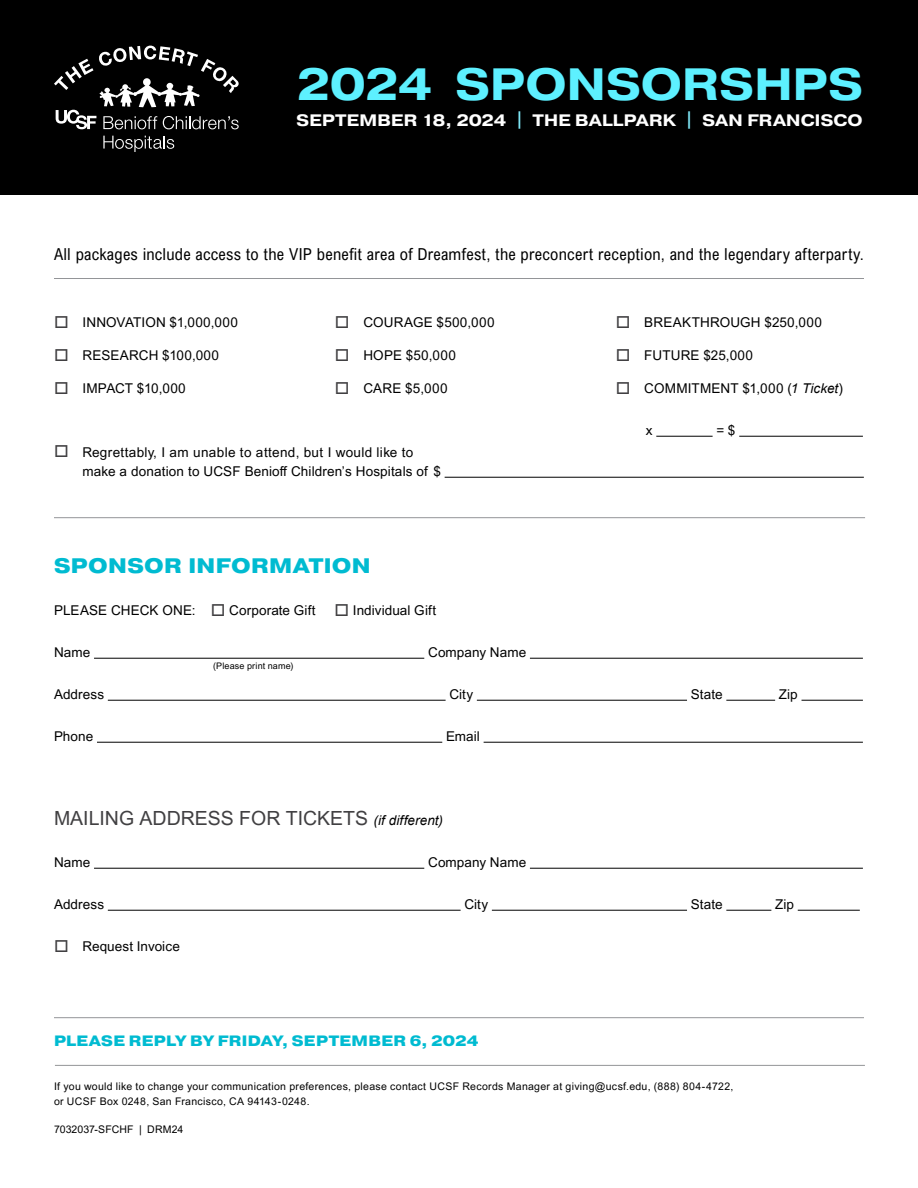
<style>
.page{position:relative;width:918px;height:1188px;background:#fff}
.page>*{position:absolute;margin:0;border:0;box-sizing:border-box;transform-origin:0 0}
.t1{font:700 45px "Pragmatica Extended";letter-spacing:.005em;color:#5df0ff}
.t2{font:800 21px "Pragmatica Ext";letter-spacing:.015em;color:#00bbd1}
.t3{font:19.5px "Arial MT Pro";color:#414042}
.t4{font:condensed 16.5px "Arial MT Pro";letter-spacing:.015em;color:#000}
.t5{font:700 16.5px "Pragmatica Extended";letter-spacing:.01em;color:#fff}
.t6{font:800 15px "Pragmatica Ext";letter-spacing:.015em;color:#00bbd1}
.t7{font:13.5px/19.5px "Arial MT Pro";letter-spacing:.01em;color:#000}
.t8{font:10.5px/14.2px "Arial MT Pro";letter-spacing:.03em;color:#000}
.t9{font:10.5px "Arial MT Pro";letter-spacing:.01em;color:#000}
.t10{font:9px "Arial MT Pro";letter-spacing:.02em;color:#000}
.s1{font-family:"Pragmatica Ext";font-weight:900;color:#84f0ff}
.s2{color:#414042}
.s3{font-family:"Arial";font-style:italic}
.s4{font-family:"Arial";font-style:italic;font-size:13.5px;color:#000}
</style>
<div class="page">
<hr style="left:54px;top:1017px;width:810px;height:1px;background:#939598">
<hr style="left:656px;top:436px;width:57px;height:1px;background:#000">
<hr style="left:739px;top:436px;width:124px;height:1px;background:#000">
<hr style="left:445px;top:477px;width:419px;height:1px;background:#000">
<hr style="left:54px;top:517px;width:811px;height:1px;background:#939598">
<hr style="left:94px;top:658px;width:330px;height:1px;background:#000">
<hr style="left:530px;top:658px;width:333px;height:1px;background:#000">
<hr style="left:108px;top:700px;width:338px;height:1px;background:#000">
<hr style="left:477px;top:700px;width:210px;height:1px;background:#000">
<hr style="left:726px;top:700px;width:49px;height:1px;background:#000">
<hr style="left:802px;top:700px;width:61px;height:1px;background:#000">
<hr style="left:97px;top:742px;width:345px;height:1px;background:#000">
<hr style="left:484px;top:742px;width:379px;height:1px;background:#000">
<hr style="left:94px;top:868px;width:330px;height:1px;background:#000">
<hr style="left:530px;top:868px;width:333px;height:1px;background:#000">
<hr style="left:108px;top:910px;width:353px;height:1px;background:#000">
<hr style="left:492px;top:910px;width:195px;height:1px;background:#000">
<hr style="left:726px;top:910px;width:45px;height:1px;background:#000">
<hr style="left:798px;top:910px;width:62px;height:1px;background:#000">
<div style="left:0;top:0;width:918px;height:194px;background:#000"></div>
<svg style="left:103px;top:136px;width:71px;height:16px"></svg>
<svg style="left:54px;top:46px;width:185px;height:83px"></svg>
<hr style="left:55px;top:1065px;width:810px;height:1px;background:#939598">
<hr style="left:54px;top:278px;width:810px;height:1px;background:#939598">
<h1 class="t1" style="left:297px;top:55px;width:568px">2024 SPONSORSHPS</h1>
<p class="t5" style="left:297px;top:110px;width:568px">SEPTEMBER 18, 2024 <span class="s1">|</span> THE BALLPARK <span class="s1">|</span> SAN FRANCISCO</p>
<p class="t4" style="left:54px;top:244px;width:812px">All packages include access to the VIP benefit area of Dreamfest, the preconcert reception, and the legendary afterparty.</p>
<p class="t7" style="left:54px;top:313px;width:185px"><span class="s2">□</span> INNOVATION $1,000,000</p>
<p class="t7" style="left:54px;top:346px;width:167px"><span class="s2">□</span> RESEARCH $100,000</p>
<p class="t7" style="left:54px;top:379px;width:133px"><span class="s2">□</span> IMPACT $10,000</p>
<p class="t7" style="left:335px;top:313px;width:161px"><span class="s2">□</span> COURAGE $500,000</p>
<p class="t7" style="left:335px;top:346px;width:122px"><span class="s2">□</span> HOPE $50,000</p>
<p class="t7" style="left:335px;top:379px;width:114px"><span class="s2">□</span> CARE $5,000</p>
<p class="t7" style="left:83px;top:443px;width:360px;text-indent:-29px"><span class="s2">□</span> Regrettably, I am unable to attend, but I would like to make a donation to UCSF Benioff Children’s Hospitals of $</p>
<p class="t7" style="left:616px;top:313px;width:208px"><span class="s2">□</span> BREAKTHROUGH $250,000</p>
<p class="t7" style="left:616px;top:346px;width:139px"><span class="s2">□</span> FUTURE $25,000</p>
<p class="t7" style="left:616px;top:379px;width:229px"><span class="s2">□</span> COMMITMENT $1,000 (<span class="s3">1 Ticket</span>)</p>
<p class="t7" style="left:646px;top:421px;width:8px">x</p>
<p class="t7" style="left:716px;top:421px;width:21px">= $</p>
<h2 class="t2" style="left:54px;top:552px;width:318px">SPONSOR INFORMATION</h2>
<p class="t7" style="left:54px;top:601px;width:384px">PLEASE CHECK ONE: <span class="s2">□</span> Corporate Gift <span class="s2">□</span> Individual Gift</p>
<p class="t7" style="left:54px;top:643px;width:38px">Name</p>
<p class="t7" style="left:428px;top:643px;width:100px">Company Name</p>
<p class="t10" style="left:213px;top:661px;width:82px">(Please print name)</p>
<p class="t7" style="left:54px;top:685px;width:52px">Address</p>
<p class="t7" style="left:449px;top:685px;width:25px">City</p>
<p class="t7" style="left:691px;top:685px;width:33px">State</p>
<p class="t7" style="left:779px;top:685px;width:20px">Zip</p>
<p class="t7" style="left:54px;top:727px;width:41px">Phone</p>
<p class="t7" style="left:446px;top:727px;width:35px">Email</p>
<h3 class="t3" style="left:54px;top:807px;width:391px">MAILING ADDRESS FOR TICKETS <span class="s4">(if different)</span></h3>
<p class="t7" style="left:54px;top:853px;width:38px">Name</p>
<p class="t7" style="left:428px;top:853px;width:100px">Company Name</p>
<p class="t7" style="left:54px;top:895px;width:52px">Address</p>
<p class="t7" style="left:464px;top:895px;width:25px">City</p>
<p class="t7" style="left:691px;top:895px;width:33px">State</p>
<p class="t7" style="left:775px;top:895px;width:20px">Zip</p>
<p class="t7" style="left:54px;top:937px;width:127px"><span class="s2">□</span> Request Invoice</p>
<p class="t6" style="left:54px;top:1032px;width:426px">PLEASE REPLY BY FRIDAY, SEPTEMBER 6, 2024</p>
<p class="t8" style="left:54px;top:1080px;width:681px">If you would like to change your communication preferences, please contact UCSF Records Manager at giving@ucsf.edu, (888) 804-4722, or UCSF Box 0248, San Francisco, CA 94143-0248.</p>
<p class="t9" style="left:54px;top:1123px;width:131px">7032037-SFCHF | DRM24</p>
</div>
